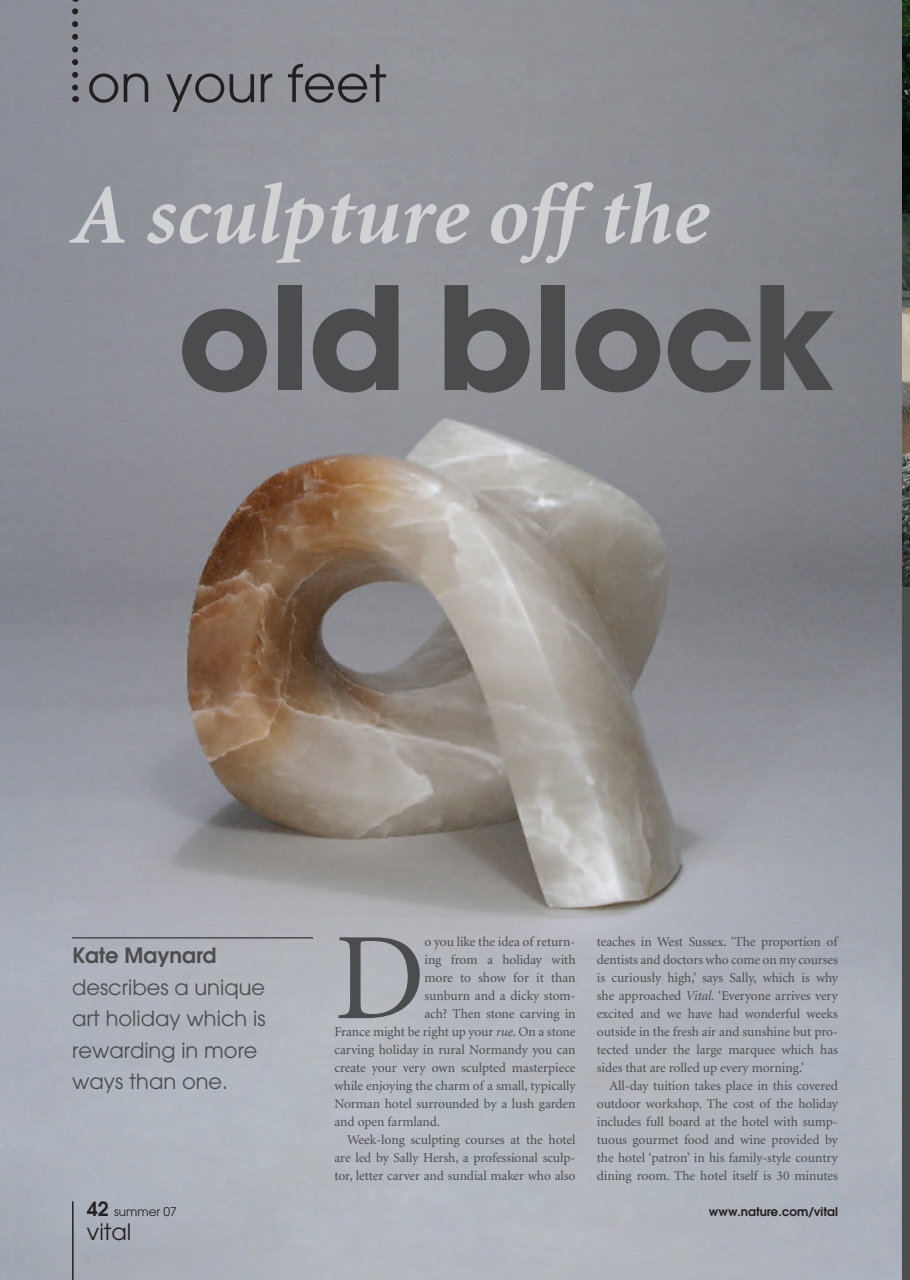
<style>
.page{position:relative;width:910px;height:1280px;background:#fff}
.page>*{position:absolute;margin:0;border:0;box-sizing:border-box;transform-origin:0 0}
.t1{font:700 141.75px "Avant Garde";letter-spacing:-.015em;color:#4b4c4d}
.t2{font:124.2px "Minion";color:#4b4c4d}
.t3{font:italic 700 85.5px "Minion";color:#d1d2d4}
.t4{font:51px "Avant Garde";color:#231f20}
.t5{font:22.5px "Avant Garde";color:#231f20}
.t6{font:21px/31.5px "Avant Garde";color:#4b4c4d}
.t7{font:13.5px "Minion";letter-spacing:-.005em;color:#4b4c4d}
.t8{font:600 12px "Avant Garde";color:#231f20}
.t9{font:12px "Avant Garde";color:#231f20}
.s1{font-weight:600}
.s2{font-style:italic}
.s3{font-weight:600;font-size:19.5px}
</style>
<div class="page">
<div style="left:901px;top:0;width:8px;height:1280px;background:#4b4c4d"></div>
<img style="left:901px;top:0;width:8px;height:586px">
<img style="left:0;top:0;width:901px;height:1280px">
<svg style="left:72px;top:11px;width:6px;height:91px"></svg>
<hr style="left:72px;top:1201px;width:2px;height:79px;background:#231f20">
<hr style="left:72px;top:937px;width:241px;height:2px;background:#4b4c4d">
<p class="t4" style="left:87px;top:64px;width:301px">on your feet</p>
<p class="t3" style="left:72px;top:182px;width:638px">A sculpture off the</p>
<p class="t1" style="left:177px;top:285px;width:659px">old block</p>
<p class="t6" style="left:72px;top:941px;width:195px"><span class="s1">Kate Maynard </span>describes a unique art holiday which is rewarding in more ways than one.</p>
<p class="t2" style="left:334px;top:930px;width:92px">D</p>
<p class="t7" style="left:424px;top:937px;width:152px">o you like the idea of return-</p>
<p class="t7" style="left:424px;top:955px;width:153px">ing from a holiday with</p>
<p class="t7" style="left:424px;top:973px;width:153px">more to show for it than</p>
<p class="t7" style="left:424px;top:991px;width:153px">sunburn and a dicky stom-</p>
<p class="t7" style="left:424px;top:1009px;width:153px">ach? Then stone carving in</p>
<p class="t7" style="left:334px;top:1027px;width:242px">France might be right up your <span class="s2">rue</span>. On a stone</p>
<p class="t7" style="left:334px;top:1045px;width:243px">carving holiday in rural Normandy you can</p>
<p class="t7" style="left:334px;top:1063px;width:242px">create your very own sculpted masterpiece</p>
<p class="t7" style="left:334px;top:1081px;width:243px">while enjoying the charm of a small, typically</p>
<p class="t7" style="left:334px;top:1099px;width:243px">Norman hotel surrounded by a lush garden</p>
<p class="t7" style="left:334px;top:1117px;width:107px">and open farmland.</p>
<p class="t7" style="left:347px;top:1135px;width:230px">Week-long sculpting courses at the hotel</p>
<p class="t7" style="left:334px;top:1153px;width:242px">are led by Sally Hersh, a professional sculp-</p>
<p class="t7" style="left:334px;top:1171px;width:243px">tor, letter carver and sundial maker who also</p>
<p class="t7" style="left:596px;top:937px;width:242px">teaches in West Sussex. ‘The proportion of</p>
<p class="t7" style="left:596px;top:955px;width:243px">dentists and doctors who come on my courses</p>
<p class="t7" style="left:596px;top:973px;width:243px">is curiously high,’ says Sally, which is why</p>
<p class="t7" style="left:596px;top:991px;width:242px">she approached <span class="s2">Vital.</span> ‘Everyone arrives very</p>
<p class="t7" style="left:596px;top:1009px;width:243px">excited and we have had wonderful weeks</p>
<p class="t7" style="left:596px;top:1027px;width:243px">outside in the fresh air and sunshine but pro-</p>
<p class="t7" style="left:596px;top:1045px;width:243px">tected under the large marquee which has</p>
<p class="t7" style="left:596px;top:1063px;width:209px">sides that are rolled up every morning.’</p>
<p class="t7" style="left:609px;top:1081px;width:230px">All-day tuition takes place in this covered</p>
<p class="t7" style="left:596px;top:1099px;width:243px">outdoor workshop. The cost of the holiday</p>
<p class="t7" style="left:596px;top:1117px;width:242px">includes full board at the hotel with sump-</p>
<p class="t7" style="left:596px;top:1135px;width:242px">tuous gourmet food and wine provided by</p>
<p class="t7" style="left:596px;top:1153px;width:242px">the hotel ‘patron’ in his family-style country</p>
<p class="t7" style="left:596px;top:1171px;width:243px">dining room. The hotel itself is 30 minutes</p>
<p class="t9" style="left:87px;top:1207px;width:91px"><span class="s3">42</span> summer 07</p>
<p class="t8" style="left:708px;top:1207px;width:131px">www.nature.com/vital</p>
<p class="t5" style="left:87px;top:1223px;width:46px">vital</p>
</div>
